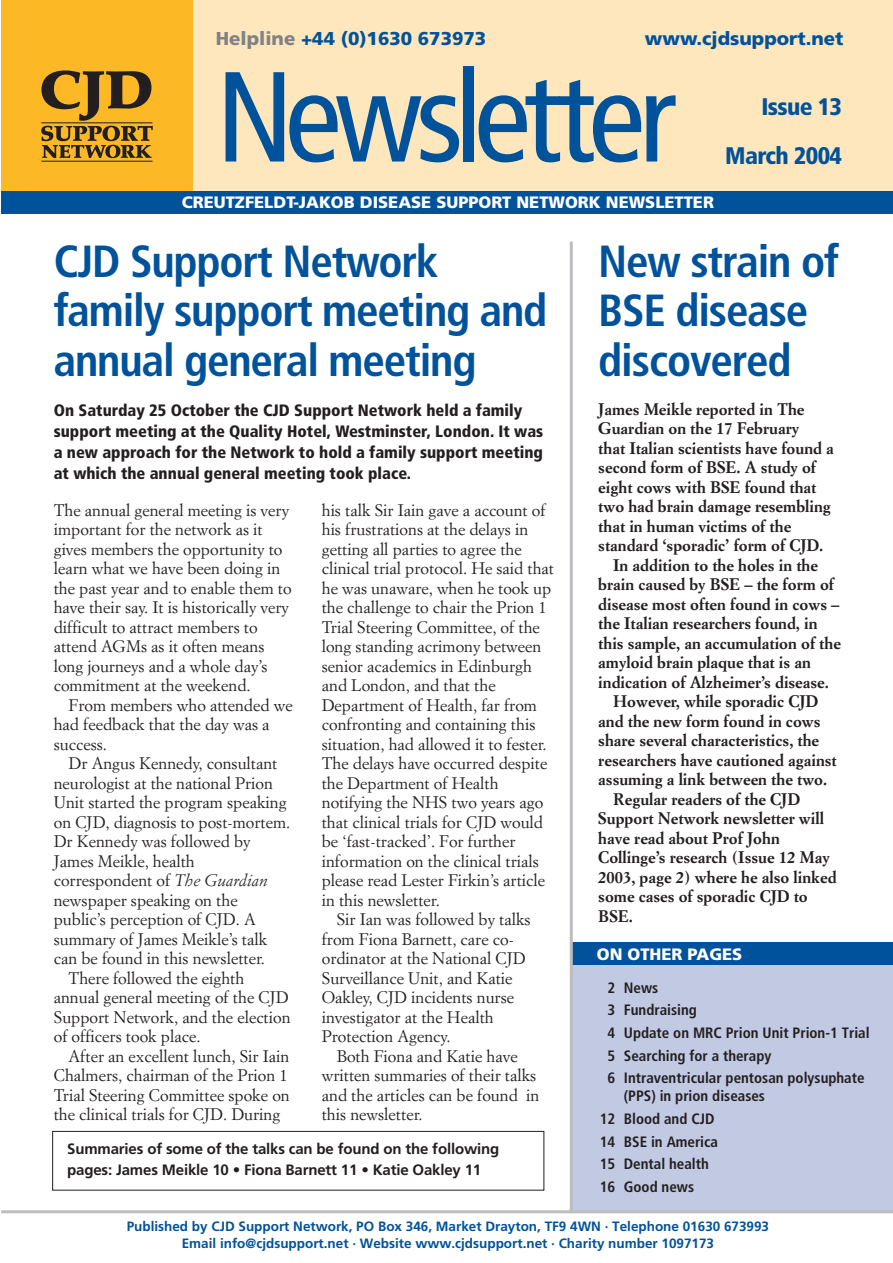
<style>
.page{position:relative;width:893px;height:1263px;background:#fff}
.page>*{position:absolute;margin:0;border:0;box-sizing:border-box;transform-origin:0 0}
.t1{font:condensed 127.95px "Frutiger";letter-spacing:-.055em;color:#00529b}
.t2{font:700 condensed 45px/49.5px "Frutiger";letter-spacing:-.025em;color:#00529b}
.t3{font:900 condensed 24px/49.1px "Frutiger";letter-spacing:-.025em;color:#00529b;text-align:right}
.t4{font:900 18.6px "Frutiger";color:#00529b}
.t5{font:16.5px/19.5px "Simoncini Garamond";color:#231f20}
.t6{font:700 16.5px "Simoncini Garamond";color:#231f20}
.t7{font:900 condensed 16.5px/21px "Frutiger";color:#231f20}
.t8{font:900 16.5px "Frutiger";color:#fff}
.t9{font:700 condensed 15px/22.6px "Frutiger";color:#231f20}
.t10{font:700 15px/21px "Frutiger";letter-spacing:-.01em;color:#231f20}
.t11{font:700 13.5px/16.5px "Frutiger";color:#00529b;text-align:center}
.s1{color:#808285}
.s2{font-style:italic}
</style>
<div class="page">
<div style="left:571px;top:943px;width:321px;height:269px;background:#c1c9e3"></div>
<div style="left:193px;top:0;width:699px;height:191px;background:#ffe7bd"></div>
<div style="left:1px;top:0;width:192px;height:191px;background:#fdb826"></div>
<svg style="left:41px;top:70px;width:112px;height:88px"></svg>
<hr style="left:41px;top:122px;width:111px;height:1px;background:#231f20">
<hr style="left:41px;top:161px;width:111px;height:1px;background:#231f20">
<div style="left:1px;top:191px;width:891px;height:22px;background:#00529b"></div>
<div style="left:571px;top:942px;width:321px;height:23px;background:#00529b"></div>
<hr style="left:1px;top:1210px;width:891px;height:3px;background:#bbbdc0">
<div style="left:52px;top:1131px;width:492px;height:60px;border:1px solid #231f20"></div>
<hr style="left:569px;top:242px;width:3px;height:970px;background:#bbbdc0">
<p class="t4" style="left:216px;top:31px;width:272px"><span class="s1">Helpline</span> +44 (0)1630 673973</p>
<p class="t4" style="left:644px;top:31px;width:200px">www.cjdsupport.net</p>
<h1 class="t1" style="left:216px;top:66px;width:462px">Newsletter</h1>
<h3 class="t3" style="left:725px;top:84px;width:118px">Issue 13<br>March 2004</h3>
<p class="t8" style="left:182px;top:196px;width:534px">CREUTZFELDT-JAKOB DISEASE SUPPORT NETWORK NEWSLETTER</p>
<h2 class="t2" style="left:598px;top:240px;width:242px">New strain of<br>BSE disease discovered</h2>
<p class="t6" style="left:598px;top:402px;width:208px">James Meikle reported in The</p>
<p class="t6" style="left:598px;top:422px;width:202px">Guardian on the 17 February</p>
<p class="t6" style="left:598px;top:441px;width:237px">that Italian scientists have found a</p>
<p class="t6" style="left:598px;top:461px;width:219px">second form of BSE. A study of</p>
<p class="t6" style="left:598px;top:480px;width:219px">eight cows with BSE found that</p>
<p class="t6" style="left:598px;top:500px;width:234px">two had brain damage resembling</p>
<p class="t6" style="left:598px;top:519px;width:194px">that in human victims of the</p>
<p class="t6" style="left:598px;top:539px;width:226px">standard ‘sporadic’ form of CJD.</p>
<p class="t6" style="left:613px;top:558px;width:206px">In addition to the holes in the</p>
<p class="t6" style="left:598px;top:578px;width:237px">brain caused by BSE – the form of</p>
<p class="t6" style="left:598px;top:597px;width:243px">disease most often found in cows –</p>
<p class="t6" style="left:598px;top:617px;width:221px">the Italian researchers found, in</p>
<p class="t6" style="left:598px;top:636px;width:244px">this sample, an accumulation of the</p>
<p class="t6" style="left:598px;top:656px;width:214px">amyloid brain plaque that is an</p>
<p class="t6" style="left:598px;top:675px;width:232px">indication of Alzheimer’s disease.</p>
<p class="t6" style="left:613px;top:695px;width:206px">However, while sporadic CJD</p>
<p class="t6" style="left:598px;top:714px;width:224px">and the new form found in cows</p>
<p class="t6" style="left:598px;top:734px;width:222px">share several characteristics, the</p>
<p class="t6" style="left:598px;top:753px;width:240px">researchers have cautioned against</p>
<p class="t6" style="left:598px;top:773px;width:230px">assuming a link between the two.</p>
<p class="t6" style="left:613px;top:792px;width:188px">Regular readers of the CJD</p>
<p class="t6" style="left:598px;top:812px;width:227px">Support Network newsletter will</p>
<p class="t6" style="left:598px;top:831px;width:183px">have read about Prof John</p>
<p class="t6" style="left:598px;top:851px;width:233px">Collinge’s research (Issue 12 May</p>
<p class="t6" style="left:598px;top:870px;width:240px">2003, page 2) where he also linked</p>
<p class="t6" style="left:598px;top:890px;width:211px">some cases of sporadic CJD to</p>
<p class="t6" style="left:598px;top:909px;width:36px">BSE.</p>
<h2 class="t2" style="left:54px;top:240px;width:495px">CJD Support Network family support meeting and annual general meeting</h2>
<p class="t7" style="left:54px;top:401px;width:491px">On Saturday 25 October the CJD Support Network held a family support meeting at the Quality Hotel, Westminster, London. It was a new approach for the Network to hold a family support meeting at which the annual general meeting took place.</p>
<p class="t5" style="left:54px;top:502px;width:239px">The annual general meeting is very important for the network as it gives members the opportunity to learn what we have been doing in the past year and to enable them to have their say. It is historically very difficult to attract members to attend AGMs as it often means long journeys and a whole day’s commitment at the weekend.</p>
<p class="t5" style="left:54px;top:697px;width:240px;text-indent:15px">From members who attended we had feedback that the day was a success.</p>
<p class="t5" style="left:69px;top:755px;width:210px">Dr Angus Kennedy, consultant</p>
<p class="t5" style="left:54px;top:775px;width:221px">neurologist at the national Prion</p>
<p class="t5" style="left:54px;top:794px;width:234px">Unit started the program speaking</p>
<p class="t5" style="left:54px;top:814px;width:238px">on CJD, diagnosis to post-mortem.</p>
<p class="t5" style="left:54px;top:833px;width:198px">Dr Kennedy was followed by</p>
<p class="t5" style="left:54px;top:853px;width:142px">James Meikle, health</p>
<p class="t5" style="left:54px;top:872px;width:216px">correspondent of <span class="s2">The Guardian</span></p>
<p class="t5" style="left:54px;top:892px;width:185px">newspaper speaking on the</p>
<p class="t5" style="left:54px;top:911px;width:203px">public’s perception of CJD. A</p>
<p class="t5" style="left:54px;top:931px;width:215px">summary of James Meikle’s talk</p>
<p class="t5" style="left:54px;top:950px;width:213px">can be found in this newsletter.</p>
<p class="t5" style="left:69px;top:970px;width:177px">There followed the eighth</p>
<p class="t5" style="left:54px;top:989px;width:236px">annual general meeting of the CJD</p>
<p class="t5" style="left:54px;top:1009px;width:238px">Support Network, and the election</p>
<p class="t5" style="left:54px;top:1028px;width:148px">of officers took place.</p>
<p class="t5" style="left:69px;top:1048px;width:222px">After an excellent lunch, Sir Iain</p>
<p class="t5" style="left:54px;top:1067px;width:235px">Chalmers, chairman of the Prion 1</p>
<p class="t5" style="left:54px;top:1087px;width:237px">Trial Steering Committee spoke on</p>
<p class="t5" style="left:54px;top:1106px;width:228px">the clinical trials for CJD. During</p>
<p class="t5" style="left:322px;top:502px;width:234px">his talk Sir Iain gave a account of his frustrations at the delays in getting all parties to agree the clinical trial protocol. He said that he was unaware, when he took up the challenge to chair the Prion 1<br>Trial Steering Committee, of the long standing acrimony between senior academics in Edinburgh and London, and that the<br>Department of Health, far from confronting and containing this situation, had allowed it to fester.<br>The delays have occurred despite the Department of Health notifying the NHS two years ago that clinical trials for CJD would be ‘fast-tracked’. For further information on the clinical trials please read Lester Firkin’s article in this newsletter.</p>
<p class="t5" style="left:322px;top:911px;width:210px;text-indent:15px">Sir Ian was followed by talks from Fiona Barnett, care co&shy;ordinator at the National CJD<br>Surveillance Unit, and Katie<br>Oakley, CJD incidents nurse investigator at the Health<br>Protection Agency.</p>
<p class="t5" style="left:322px;top:1048px;width:219px;text-indent:15px">Both Fiona and Katie have written summaries of their talks and the articles can be found in this newsletter.</p>
<p class="t8" style="left:596px;top:947px;width:147px">ON OTHER PAGES</p>
<p class="t9" style="left:607px;top:977px;width:263px">2 News<br>3 Fundraising<br>4 Update on MRC Prion Unit Prion-1 Trial<br>5 Searching for a therapy<br>6 Intraventricular pentosan polysuphate</p>
<p class="t9" style="left:599px;top:1086px;width:167px;text-indent:24px">(PPS) in prion diseases<br>12 Blood and CJD<br>14 BSE in America<br>15 Dental health<br>16 Good news</p>
<p class="t11" style="left:127px;top:1219px;width:644px">Published by CJD Support Network, PO Box 346, Market Drayton, TF9 4WN · Telephone 01630 673993<br>Email info@cjdsupport.net · Website www.cjdsupport.net · Charity number 1097173</p>
<p class="t10" style="left:67px;top:1140px;width:433px">Summaries of some of the talks can be found on the following pages: James Meikle 10 • Fiona Barnett 11 • Katie Oakley 11</p>
</div>
